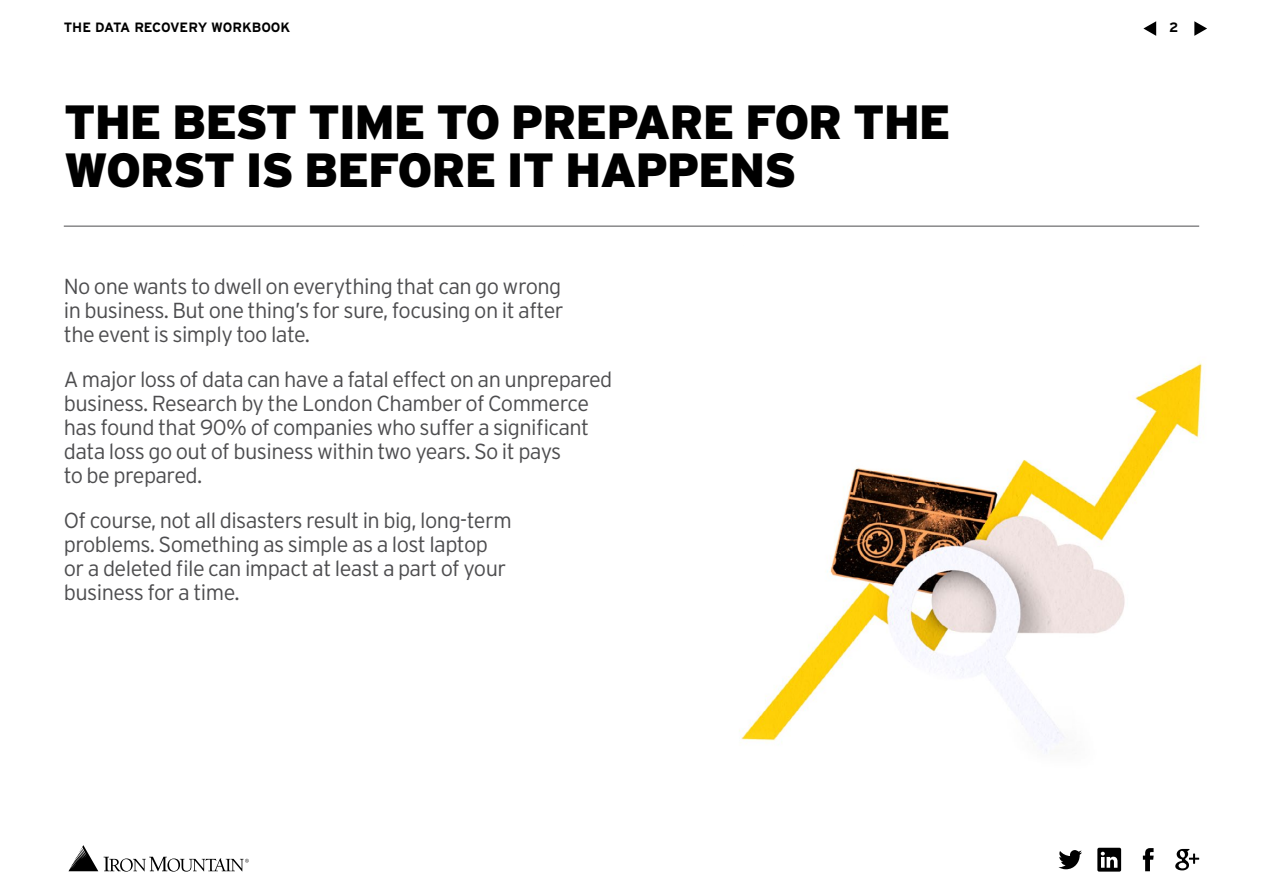
<style>
.page{position:relative;width:1263px;height:893px;background:#fff}
.page>*{position:absolute;margin:0;border:0;box-sizing:border-box;transform-origin:0 0}
.t1{font:900 48px/48px "Interstate";letter-spacing:-.025em;color:#000}
.t2{font:300 21.75px/24px "Interstate";letter-spacing:-.025em;color:#4d4d4f}
.t3{font:700 13.5px "Interstate";color:#000}
</style>
<div class="page">
<hr style="left:64px;top:226px;width:1135px;height:1px;background:#4d4d4f">
<svg style="left:1143px;top:848px;width:10px;height:23px"></svg>
<svg style="left:1097px;top:848px;width:24px;height:24px"></svg>
<svg style="left:1058px;top:850px;width:24px;height:19px"></svg>
<svg style="left:1175px;top:849px;width:24px;height:21px"></svg>
<svg style="left:1194px;top:21px;width:13px;height:15px"></svg>
<svg style="left:1143px;top:21px;width:13px;height:15px"></svg>
<svg style="left:69px;top:845px;width:29px;height:26px"></svg>
<svg style="left:104px;top:857px;width:145px;height:15px"></svg>
<img style="left:739px;top:363px;width:464px;height:389px">
<p class="t3" style="left:64px;top:20px;width:228px">THE DATA RECOVERY WORKBOOK</p>
<p class="t3" style="left:1169px;top:20px;width:11px">2</p>
<h1 class="t1" style="left:64px;top:98px;width:889px">THE BEST TIME TO PREPARE FOR THE<br>WORST IS BEFORE IT HAPPENS</h1>
<p class="t2" style="left:64px;top:274px;width:501px;text-align:justify">No one wants to dwell on everything that can go wrong in business. But one thing’s for sure, focusing on it after the event is simply too late.</p>
<p class="t2" style="left:64px;top:367px;width:550px">A major loss of data can have a fatal effect on an unprepared business. Research by the London Chamber of Commerce has found that 90% of companies who suffer a significant data loss go out of business within two years. So it pays<br>to be prepared.</p>
<p class="t2" style="left:64px;top:508px;width:450px">Of course, not all disasters result in big, long-term problems. Something as simple as a lost laptop or a deleted file can impact at least a part of your business for a time.</p>
</div>
